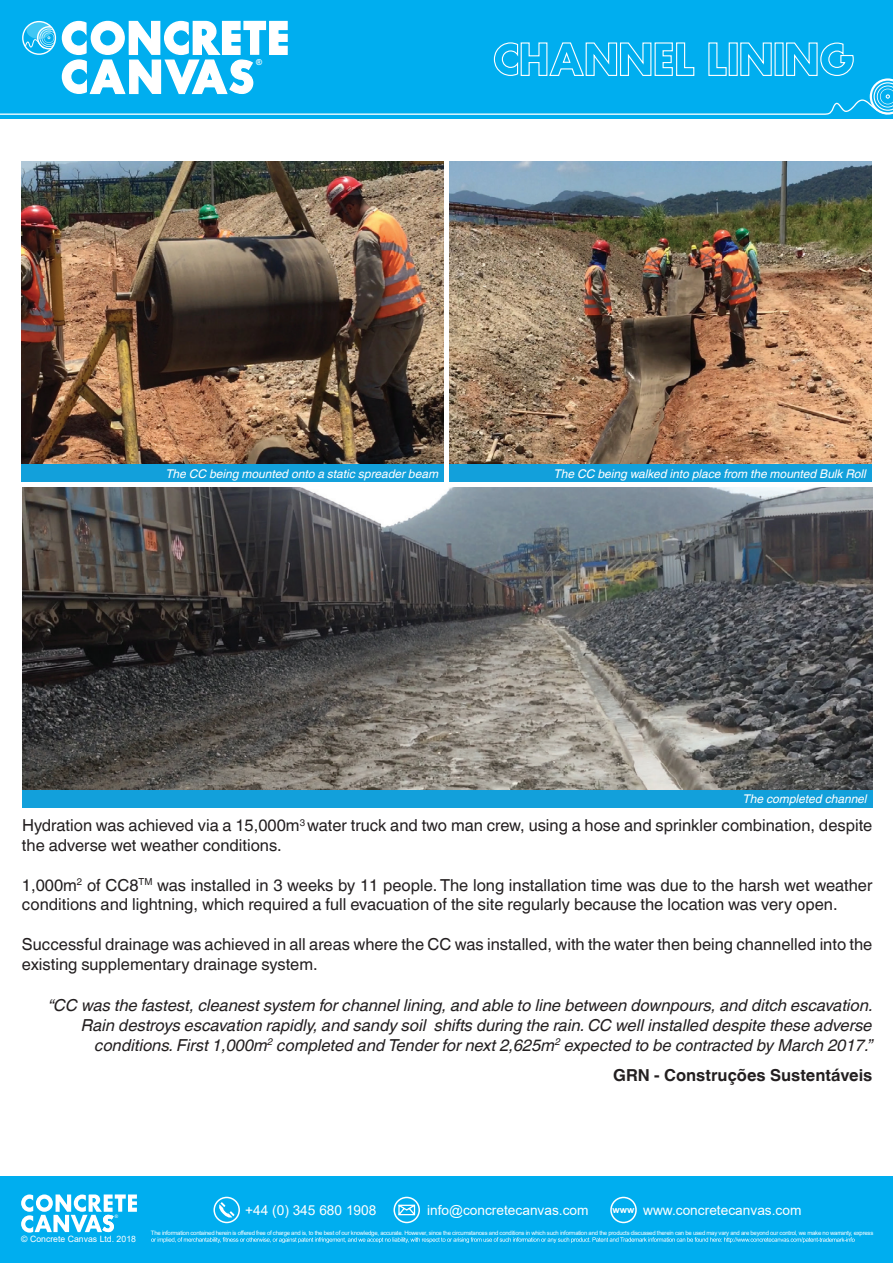
<style>
.page{position:relative;width:893px;height:1263px;background:#fff}
.page>*{position:absolute;margin:0;border:0;box-sizing:border-box;transform-origin:0 0}
.t1{font:16.5px/19.8px "Helvetica World";color:#231f20}
.t2{font:italic 16.5px/19.8px "Helvetica World";color:#231f20;text-align:right}
.t3{font:700 16.5px "Helvetica World";color:#231f20}
.t4{font:13.65px "Arial";color:#fff}
.t5{font:italic 12px "Helvetica World";color:#fff}
.t6{font:8.7px "Arial";color:#fff}
.t7{font:700 8.1px "Arial";color:#fff}
.t8{font:6px "Arial";letter-spacing:-.04em;color:#fff}
.t9{font:4.65px "Arial";color:#fff}
.s1{font-weight:700;font-size:9.3px}
</style>
<div class="page">
<img style="left:21px;top:161px;width:423px;height:304px">
<img style="left:449px;top:161px;width:423px;height:304px">
<div style="left:0;top:0;width:893px;height:119px;background:#00aeef"></div>
<div style="left:0;top:1176px;width:893px;height:87px;background:#00aeef"></div>
<svg style="left:151px;top:1237px;width:704px;height:6px"></svg>
<div style="left:213px;top:1197px;width:27px;height:26px;border:2px solid #fff;border-radius:50%"></div>
<svg style="left:217px;top:1202px;width:17px;height:18px"></svg>
<div style="left:610px;top:1197px;width:27px;height:26px;border:2px solid #fff;border-radius:50%"></div>
<div style="left:393px;top:1197px;width:27px;height:26px;border:2px solid #fff;border-radius:50%"></div>
<svg style="left:397px;top:1203px;width:19px;height:13px"></svg>
<svg style="left:21px;top:1194px;width:116px;height:38px"></svg>
<div style="left:21px;top:465px;width:423px;height:17px;background:#12a0db"></div>
<div style="left:449px;top:465px;width:423px;height:17px;background:#12a0db"></div>
<svg style="left:0;top:20px;width:893px;height:95px"></svg>
<img style="left:22px;top:487px;width:850px;height:303px">
<div style="left:22px;top:790px;width:850px;height:17px;background:#12a0db"></div>
<p class="t7" style="left:256px;top:57px;width:7px">®</p>
<p class="t5" style="left:166px;top:466px;width:274px">The CC being mounted onto a static spreader beam</p>
<p class="t5" style="left:554px;top:466px;width:314px">The CC being walked into place from the mounted Bulk Roll</p>
<p class="t5" style="left:743px;top:792px;width:126px">The completed channel</p>
<p class="t1" style="left:22px;top:815px;width:852px">Hydration was achieved via a 15,000m<sup>3</sup> water truck and two man crew, using a hose and sprinkler combination, despite the adverse wet weather conditions.</p>
<p class="t1" style="left:22px;top:875px;width:852px">1,000m<sup>2</sup> of CC8<sup>TM</sup> was installed in 3 weeks by 11 people. The long installation time was due to the harsh wet weather conditions and lightning, which required a full evacuation of the site regularly because the location was very open.</p>
<p class="t1" style="left:22px;top:934px;width:852px">Successful drainage was achieved in all areas where the CC was installed, with the water then being channelled into the existing supplementary drainage system.</p>
<p class="t2" style="left:48px;top:995px;width:826px">“CC was the fastest, cleanest system for channel lining, and able to line between downpours, and ditch escavation.<br>Rain destroys escavation rapidly, and sandy soil shifts during the rain. CC well installed despite these adverse conditions. First 1,000m<sup>2</sup> completed and Tender for next 2,625m<sup>2</sup> expected to be contracted by March 2017.”</p>
<p class="t3" style="left:613px;top:1066px;width:261px">GRN - Construções Sustentáveis</p>
<p class="t9" style="left:115px;top:1213px;width:5px">®</p>
<p class="t4" style="left:245px;top:1201px;width:133px">+44 (0) 345 680 1908</p>
<p class="t4" style="left:427px;top:1201px;width:163px">info@concretecanvas.com</p>
<p class="t4" style="left:613px;top:1201px;width:190px"><span class="s1">www</span> www.concretecanvas.com</p>
<p class="t6" style="left:21px;top:1232px;width:116px">© Concrete Canvas Ltd. 2018</p>
<p class="t8" style="left:151px;top:1228px;width:724px">The information contained herein is offered free of charge and is, to the best of our knowledge, accurate. However, since the circumstances and conditions in which such information and the products discussed therein can be used may vary and are beyond our control, we make no warranty, express</p>
</div>
